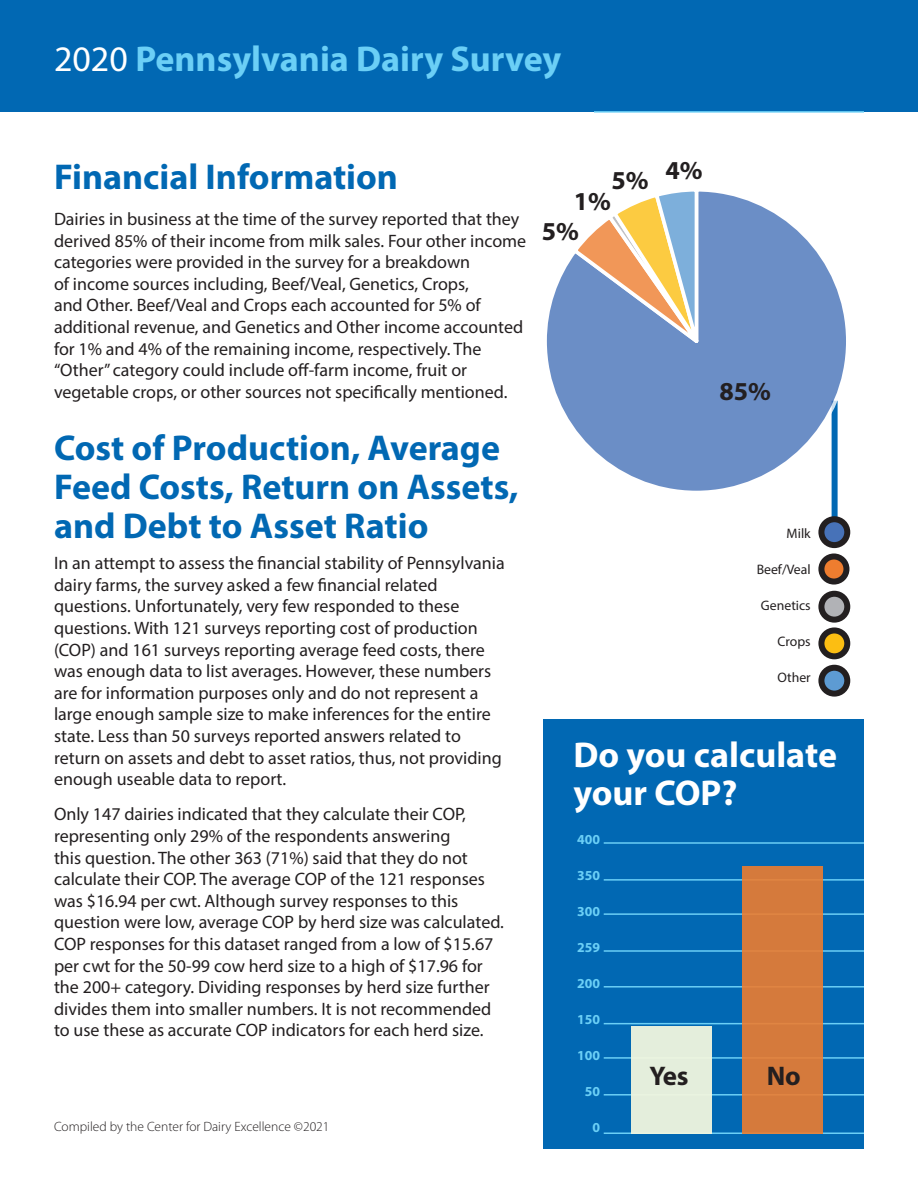
<style>
.page{position:relative;width:918px;height:1188px;background:#fff}
.page>*{position:absolute;margin:0;border:0;box-sizing:border-box;transform-origin:0 0}
.t1{font:700 36px/39px "Myriad Pro";color:#0168b3}
.t2{font:700 36px "Myriad Pro";color:#6bcff6}
.t3{font:700 36px/39px "Myriad Pro";color:#fff}
.t4{font:700 27px "Myriad Pro";color:#231f20}
.t5{font:700 25.95px "Myriad Pro";color:#231f20}
.t6{font:18px/21.6px "Myriad Pro";color:#231f20}
.t7{font:13.8px "Myriad Pro";color:#231f20}
.t8{font:700 13.8px "Myriad Pro";color:#6bcff6}
.t9{font:300 13.5px "Myriad Pro";color:#231f20}
.s1{font-weight:400;color:#fff}
</style>
<div class="page">
<div style="left:0;top:0;width:918px;height:112px;background:#0168b3"></div>
<div style="left:543px;top:719px;width:321px;height:430px;background:#0168b3"></div>
<div style="left:832px;top:401px;width:6px;height:119px;background:#0168b3"></div>
<hr style="left:594px;top:111px;width:270px;height:2px;background:#6bcff6">
<hr style="left:604px;top:842px;width:260px;height:2px;background:#6bcff6">
<hr style="left:604px;top:986px;width:260px;height:2px;background:#6bcff6">
<hr style="left:604px;top:913px;width:260px;height:2px;background:#6bcff6">
<hr style="left:604px;top:1057px;width:260px;height:2px;background:#6bcff6">
<hr style="left:604px;top:879px;width:260px;height:2px;background:#6bcff6">
<hr style="left:604px;top:1023px;width:260px;height:1px;background:#6bcff6">
<hr style="left:604px;top:950px;width:260px;height:2px;background:#6bcff6">
<hr style="left:604px;top:1094px;width:260px;height:2px;background:#6bcff6">
<hr style="left:604px;top:1132px;width:260px;height:2px;background:#6bcff6">
<div style="left:631px;top:1026px;width:81px;height:108px;background:#e4eedc"></div>
<div style="left:742px;top:866px;width:82px;height:268px;background:#d57a3c"></div>
<div style="left:821px;top:594px;width:26px;height:26px;background:#b1b2b6;border-radius:50%"></div>
<div style="left:818px;top:591px;width:32px;height:32px;border:6px solid #231f20;border-radius:50%"></div>
<div style="left:821px;top:630px;width:26px;height:26px;background:#fcbe12;border-radius:50%"></div>
<div style="left:818px;top:627px;width:32px;height:32px;border:6px solid #231f20;border-radius:50%"></div>
<div style="left:821px;top:668px;width:26px;height:26px;background:#5d9bd3;border-radius:50%"></div>
<div style="left:818px;top:665px;width:32px;height:32px;border:6px solid #231f20;border-radius:50%"></div>
<svg style="left:821px;top:556px;width:25px;height:26px"></svg>
<div style="left:818px;top:553px;width:31px;height:32px;border:6px solid #231f20;border-radius:50%"></div>
<svg style="left:821px;top:519px;width:26px;height:26px"></svg>
<div style="left:818px;top:516px;width:32px;height:32px;border:6px solid #231f20;border-radius:50%"></div>
<svg style="left:546px;top:192px;width:300px;height:304px"></svg>
<svg style="left:605px;top:209px;width:192px;height:283px;background:#7596ca"></svg>
<svg style="left:570px;top:191px;width:142px;height:177px"></svg>
<h1 class="t2" style="left:54px;top:36px;width:509px"><span class="s1">2020</span> Pennsylvania Dairy Survey</h1>
<h1 class="t1" style="left:54px;top:156px;width:346px">Financial Information</h1>
<p class="t6" style="left:54px;top:208px;width:474px">Dairies in business at the time of the survey reported that they derived 85% of their income from milk sales. Four other income categories were provided in the survey for a breakdown<br>of income sources including, Beef/Veal, Genetics, Crops,<br>and Other. Beef/Veal and Crops each accounted for 5% of additional revenue, and Genetics and Other income accounted for 1% and 4% of the remaining income, respectively. The “Other” category could include off-farm income, fruit or vegetable crops, or other sources not specifically mentioned.</p>
<h3 class="t5" style="left:612px;top:158px;width:93px">5% 4%</h3>
<h3 class="t5" style="left:574px;top:184px;width:39px">1%</h3>
<h3 class="t5" style="left:542px;top:214px;width:39px">5%</h3>
<h3 class="t5" style="left:720px;top:375px;width:53px">85%</h3>
<h1 class="t1" style="left:54px;top:427px;width:466px">Cost of Production, Average<br>Feed Costs, Return on Assets, and Debt to Asset Ratio</h1>
<p class="t6" style="left:54px;top:552px;width:452px">In an attempt to assess the financial stability of Pennsylvania dairy farms, the survey asked a few financial related questions. Unfortunately, very few responded to these questions. With 121 surveys reporting cost of production (COP) and 161 surveys reporting average feed costs, there was enough data to list averages. However, these numbers are for information purposes only and do not represent a large enough sample size to make inferences for the entire state. Less than 50 surveys reported answers related to return on assets and debt to asset ratios, thus, not providing enough useable data to report.</p>
<p class="t6" style="left:54px;top:803px;width:452px">Only 147 dairies indicated that they calculate their COP, representing only 29% of the respondents answering<br>this question. The other 363 (71%) said that they do not calculate their COP. The average COP of the 121 responses was $16.94 per cwt. Although survey responses to this question were low, average COP by herd size was calculated.<br>COP responses for this dataset ranged from a low of $15.67 per cwt for the 50-99 cow herd size to a high of $17.96 for the 200+ category. Dividing responses by herd size further divides them into smaller numbers. It is not recommended to use these as accurate COP indicators for each herd size.</p>
<p class="t9" style="left:54px;top:1119px;width:277px">Compiled by the Center for Dairy Excellence ©2021</p>
<p class="t7" style="left:787px;top:525px;width:26px">Milk</p>
<p class="t7" style="left:757px;top:561px;width:56px">Beef/Veal</p>
<p class="t7" style="left:761px;top:597px;width:51px">Genetics</p>
<p class="t7" style="left:778px;top:633px;width:35px">Crops</p>
<p class="t7" style="left:777px;top:669px;width:35px">Other</p>
<h1 class="t3" style="left:573px;top:734px;width:265px">Do you calculate your COP?</h1>
<p class="t8" style="left:577px;top:831px;width:24px">400</p>
<p class="t8" style="left:577px;top:867px;width:24px">350</p>
<p class="t8" style="left:577px;top:903px;width:24px">300</p>
<p class="t8" style="left:577px;top:939px;width:24px">259</p>
<p class="t8" style="left:577px;top:975px;width:24px">200</p>
<p class="t8" style="left:577px;top:1011px;width:24px">150</p>
<p class="t8" style="left:577px;top:1047px;width:24px">100</p>
<p class="t8" style="left:585px;top:1083px;width:17px">50</p>
<p class="t8" style="left:592px;top:1119px;width:9px">0</p>
<h2 class="t4" style="left:649px;top:1058px;width:41px">Yes</h2>
<h2 class="t4" style="left:767px;top:1058px;width:36px">No</h2>
</div>
